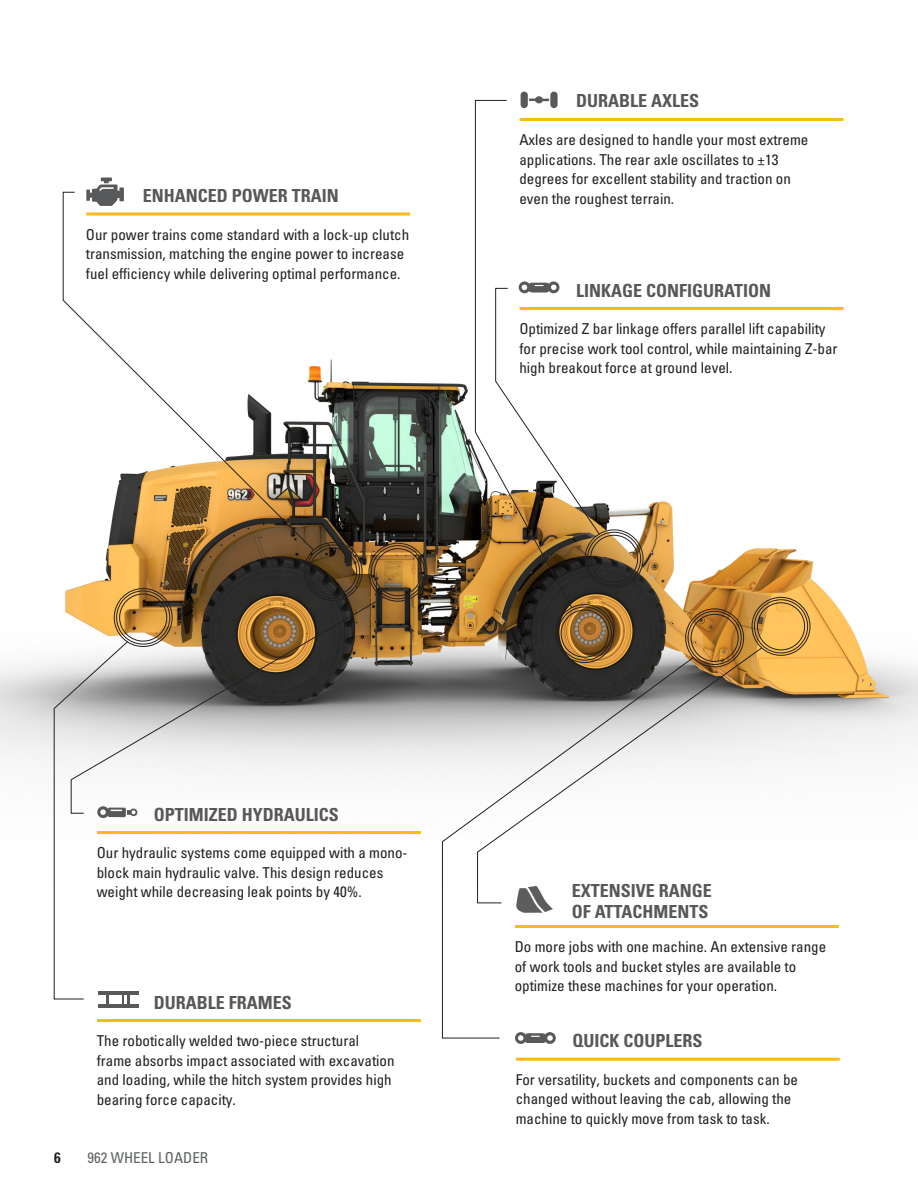
<style>
.page{position:relative;width:918px;height:1188px;background:#fff}
.page>*{position:absolute;margin:0;border:0;box-sizing:border-box;transform-origin:0 0}
.Subhead_small_gray{font:18px/21.6px "Univers LTCYR 67 Bold Cond";color:#57585a}
.Body_copy{font:condensed 15px/19.5px "Univers LTCYR 57";color:#231f20}
.t1{font:condensed 15px "Univers LTCYR 57";color:#5d6163}
.t2{font:15px "Univers LTCYR 67 Bold Cond";color:#231f20}
</style>
<div class="page">
<img style="left:0;top:257px;width:918px;height:634px">
<div style="left:752px;top:597px;width:58px;height:59px;border:1px solid #231f20;border-radius:50%"></div>
<div style="left:754px;top:599px;width:54px;height:54px;border:1px solid #231f20;border-radius:50%"></div>
<div style="left:757px;top:602px;width:48px;height:48px;border:1px solid #231f20;border-radius:50%"></div>
<hr style="left:515px;top:925px;width:324px;height:3px;background:#fcba13">
<hr style="left:520px;top:307px;width:323px;height:3px;background:#fcba13">
<hr style="left:97px;top:1019px;width:324px;height:3px;background:#fcba13">
<hr style="left:520px;top:118px;width:323px;height:3px;background:#fcba13">
<hr style="left:97px;top:831px;width:324px;height:3px;background:#fcba13">
<hr style="left:86px;top:213px;width:324px;height:3px;background:#fcba13">
<div style="left:585px;top:529px;width:58px;height:59px;border:1px solid #231f20;border-radius:50%"></div>
<div style="left:587px;top:532px;width:54px;height:54px;border:1px solid #231f20;border-radius:50%"></div>
<div style="left:590px;top:535px;width:48px;height:48px;border:1px solid #231f20;border-radius:50%"></div>
<div style="left:304px;top:542px;width:58px;height:59px;border:1px solid #231f20;border-radius:50%"></div>
<div style="left:306px;top:545px;width:54px;height:54px;border:1px solid #231f20;border-radius:50%"></div>
<div style="left:309px;top:548px;width:48px;height:48px;border:1px solid #231f20;border-radius:50%"></div>
<div style="left:369px;top:543px;width:58px;height:59px;border:1px solid #231f20;border-radius:50%"></div>
<div style="left:371px;top:545px;width:54px;height:54px;border:1px solid #231f20;border-radius:50%"></div>
<div style="left:374px;top:548px;width:48px;height:48px;border:1px solid #231f20;border-radius:50%"></div>
<div style="left:555px;top:604px;width:59px;height:59px;border:1px solid #231f20;border-radius:50%"></div>
<div style="left:558px;top:607px;width:54px;height:54px;border:1px solid #231f20;border-radius:50%"></div>
<div style="left:561px;top:610px;width:48px;height:48px;border:1px solid #231f20;border-radius:50%"></div>
<svg style="left:477px;top:647px;width:286px;height:244px"></svg>
<svg style="left:70px;top:596px;width:314px;height:218px"></svg>
<svg style="left:62px;top:191px;width:253px;height:360px"></svg>
<svg style="left:475px;top:100px;width:98px;height:509px"></svg>
<svg style="left:86px;top:178px;width:38px;height:28px"></svg>
<svg style="left:529px;top:96px;width:20px;height:7px"></svg>
<div style="left:521px;top:92px;width:7px;height:16px;background:#58595b;border-radius:4px"></div>
<div style="left:550px;top:92px;width:8px;height:16px;background:#58595b;border-radius:4px"></div>
<svg style="left:495px;top:281px;width:105px;height:254px"></svg>
<hr style="left:98px;top:991px;width:40px;height:4px;background:#58595b">
<hr style="left:98px;top:1004px;width:40px;height:3px;background:#58595b">
<svg style="left:53px;top:640px;width:84px;height:364px"></svg>
<hr style="left:516px;top:1058px;width:324px;height:3px;background:#fcba13">
<svg style="left:515px;top:1039px;width:41px;height:5px"></svg>
<svg style="left:442px;top:656px;width:253px;height:383px"></svg>
<div style="left:685px;top:609px;width:59px;height:58px;border:1px solid #231f20;border-radius:50%"></div>
<div style="left:688px;top:611px;width:54px;height:54px;border:1px solid #231f20;border-radius:50%"></div>
<div style="left:691px;top:614px;width:48px;height:48px;border:1px solid #231f20;border-radius:50%"></div>
<p class="Subhead_small_gray" style="left:143px;top:185px;width:198px">ENHANCED POWER TRAIN</p>
<p class="Body_copy" style="left:86px;top:224px;width:325px">Our power trains come standard with a lock-up clutch transmission, matching the engine power to increase fuel efficiency while delivering optimal performance.</p>
<p class="Subhead_small_gray" style="left:576px;top:90px;width:124px">DURABLE AXLES</p>
<p class="Body_copy" style="left:519px;top:130px;width:291px">Axles are designed to handle your most extreme applications. The rear axle oscillates to ±13 degrees for excellent stability and traction on even the roughest terrain.</p>
<p class="Subhead_small_gray" style="left:576px;top:279px;width:196px">LINKAGE CONFIGURATION</p>
<p class="Body_copy" style="left:519px;top:319px;width:320px">Optimized Z bar linkage offers parallel lift capability for precise work tool control, while maintaining Z-bar high breakout force at ground level.</p>
<p class="Subhead_small_gray" style="left:154px;top:803px;width:187px">OPTIMIZED HYDRAULICS</p>
<p class="Body_copy" style="left:97px;top:843px;width:312px">Our hydraulic systems come equipped with a mono&shy;block main hydraulic valve. This design reduces weight while decreasing leak points by 40%.</p>
<p class="Subhead_small_gray" style="left:154px;top:991px;width:139px">DURABLE FRAMES</p>
<p class="Body_copy" style="left:97px;top:1031px;width:299px">The robotically welded two-piece structural frame absorbs impact associated with excavation and loading, while the hitch system provides high bearing force capacity.</p>
<p class="t2" style="left:54px;top:1148px;width:8px">6</p>
<p class="t1" style="left:87px;top:1148px;width:122px">962 WHEEL LOADER</p>
<p class="Subhead_small_gray" style="left:572px;top:879px;width:142px">EXTENSIVE RANGE<br>OF ATTACHMENTS</p>
<p class="Body_copy" style="left:515px;top:937px;width:313px">Do more jobs with one machine. An extensive range of work tools and bucket styles are available to optimize these machines for your operation.</p>
<p class="Subhead_small_gray" style="left:573px;top:1030px;width:132px">QUICK COUPLERS</p>
<p class="Body_copy" style="left:516px;top:1069px;width:284px">For versatility, buckets and components can be changed without leaving the cab, allowing the machine to quickly move from task to task.</p>
</div>
